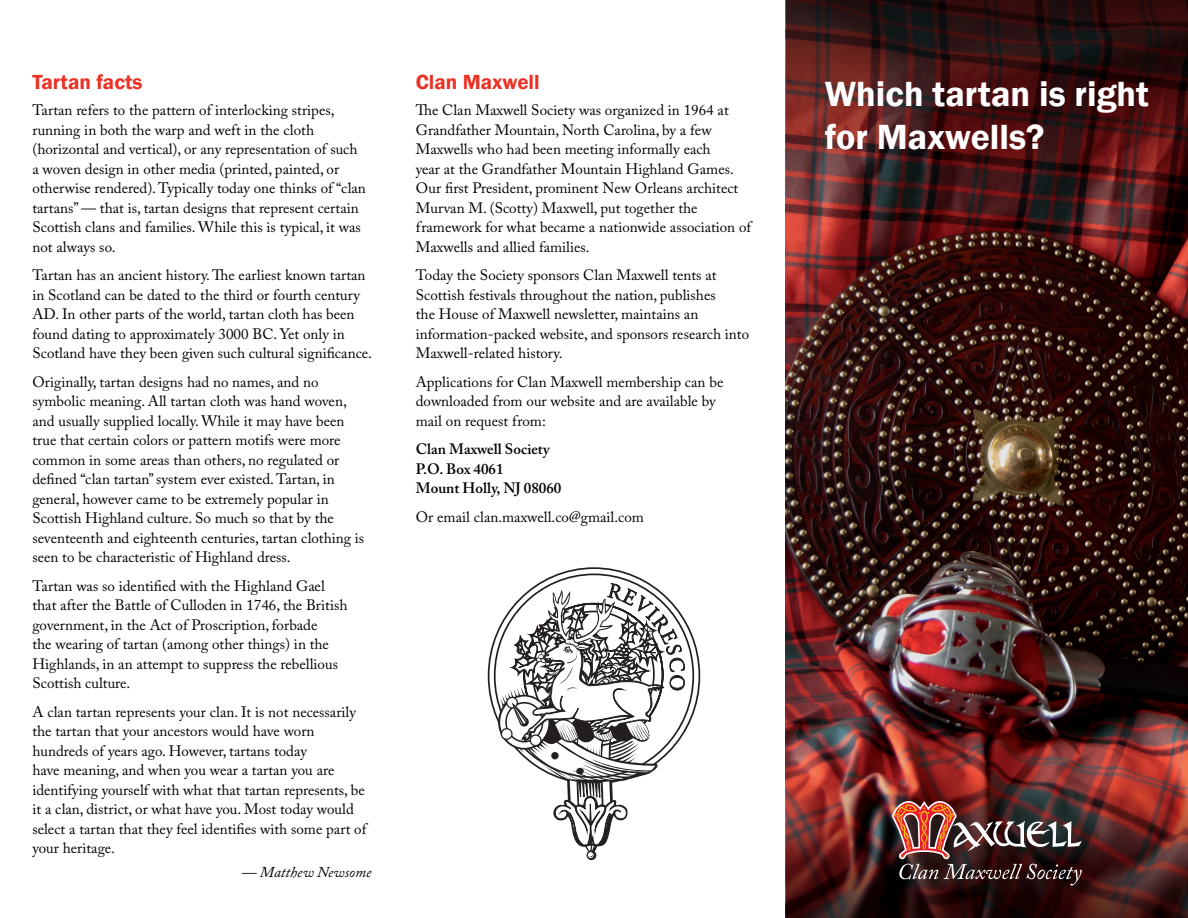
<style>
.page{position:relative;width:1188px;height:918px;background:#fff}
.page>*{position:absolute;margin:0;border:0;box-sizing:border-box;transform-origin:0 0}
.t1{font:600 36px/43.2px "Franklin Gothic";color:#fff}
.t2{font:600 21px "Franklin Gothic";color:#eb3125}
.t3{font:15px/19.5px "Adobe Caslon Pro";color:#000}
.t4{font:600 15px/19.5px "Adobe Caslon Pro";color:#000}
.t5{font:italic 15px "Adobe Caslon Pro";color:#000}
</style>
<div class="page">
<img style="left:786px;top:217px;width:402px;height:560px">
<svg style="left:786px;top:0;width:402px;height:217px;background:#431717"></svg>
<img style="left:786px;top:777px;width:402px;height:141px">
<svg style="left:487px;top:567px;width:214px;height:163px"></svg>
<div style="left:587px;top:850px;width:9px;height:10px;background:#2c2829;border-radius:50%"></div>
<div style="left:587px;top:852px;width:7px;height:7px;border:1px solid #231f20;border-radius:50%"></div>
<svg style="left:500px;top:582px;width:186px;height:276px"></svg>
<div style="left:895px;top:804px;width:205px;height:100px;background:#231f20;opacity:.75"></div>
<img style="left:891px;top:797px;width:191px;height:89px">
<h2 class="t2" style="left:32px;top:69px;width:112px">Tartan facts</h2>
<p class="t3" style="left:32px;top:100px;width:335px">Tartan refers to the pattern of interlocking stripes, running in both the warp and weft in the cloth (horizontal and vertical), or any representation of such a woven design in other media (printed, painted, or otherwise rendered). Typically today one thinks of “clan tartans” — that is, tartan designs that represent certain Scottish clans and families. While this is typical, it was not always so.</p>
<p class="t3" style="left:32px;top:265px;width:341px">Tartan has an ancient history. The earliest known tartan in Scotland can be dated to the third or fourth century AD. In other parts of the world, tartan cloth has been found dating to approximately 3000 BC. Yet only in Scotland have they been given such cultural significance.</p>
<p class="t3" style="left:32px;top:372px;width:333px">Originally, tartan designs had no names, and no symbolic meaning. All tartan cloth was hand woven, and usually supplied locally. While it may have been true that certain colors or pattern motifs were more common in some areas than others, no regulated or defined “clan tartan” system ever existed. Tartan, in general, however came to be extremely popular in Scottish Highland culture. So much so that by the seventeenth and eighteenth centuries, tartan clothing is seen to be characteristic of Highland dress.</p>
<p class="t3" style="left:32px;top:576px;width:317px">Tartan was so identified with the Highland Gael that after the Battle of Culloden in 1746, the British government, in the Act of Proscription, forbade<br>the wearing of tartan (among other things) in the Highlands, in an attempt to suppress the rebellious Scottish culture.</p>
<p class="t3" style="left:32px;top:702px;width:335px">A clan tartan represents your clan. It is not necessarily the tartan that your ancestors would have worn hundreds of years ago. However, tartans today<br>have meaning, and when you wear a tartan you are identifying yourself with what that tartan represents, be it a clan, district, or what have you. Most today would select a tartan that they feel identifies with some part of your heritage.</p>
<p class="t5" style="left:242px;top:863px;width:131px">— Matthew Newsome</p>
<h2 class="t2" style="left:416px;top:69px;width:125px">Clan Maxwell</h2>
<p class="t3" style="left:416px;top:100px;width:337px">The Clan Maxwell Society was organized in 1964 at Grandfather Mountain, North Carolina, by a few Maxwells who had been meeting informally each<br>year at the Grandfather Mountain Highland Games.<br>Our first President, prominent New Orleans architect Murvan M. (Scotty) Maxwell, put together the framework for what became a nationwide association of Maxwells and allied families.</p>
<p class="t3" style="left:416px;top:265px;width:335px">Today the Society sponsors Clan Maxwell tents at Scottish festivals throughout the nation, publishes<br>the House of Maxwell newsletter, maintains an information-packed website, and sponsors research into Maxwell-related history.</p>
<p class="t3" style="left:416px;top:372px;width:309px">Applications for Clan Maxwell membership can be downloaded from our website and are available by mail on request from:</p>
<p class="t4" style="left:416px;top:439px;width:147px">Clan Maxwell Society<br>P.O. Box 4061<br>Mount Holly, NJ 08060</p>
<p class="t3" style="left:416px;top:507px;width:230px">Or email clan.maxwell.co@gmail.com</p>
<h1 class="t1" style="left:825px;top:73px;width:325px">Which tartan is right for Maxwells?</h1>
</div>
